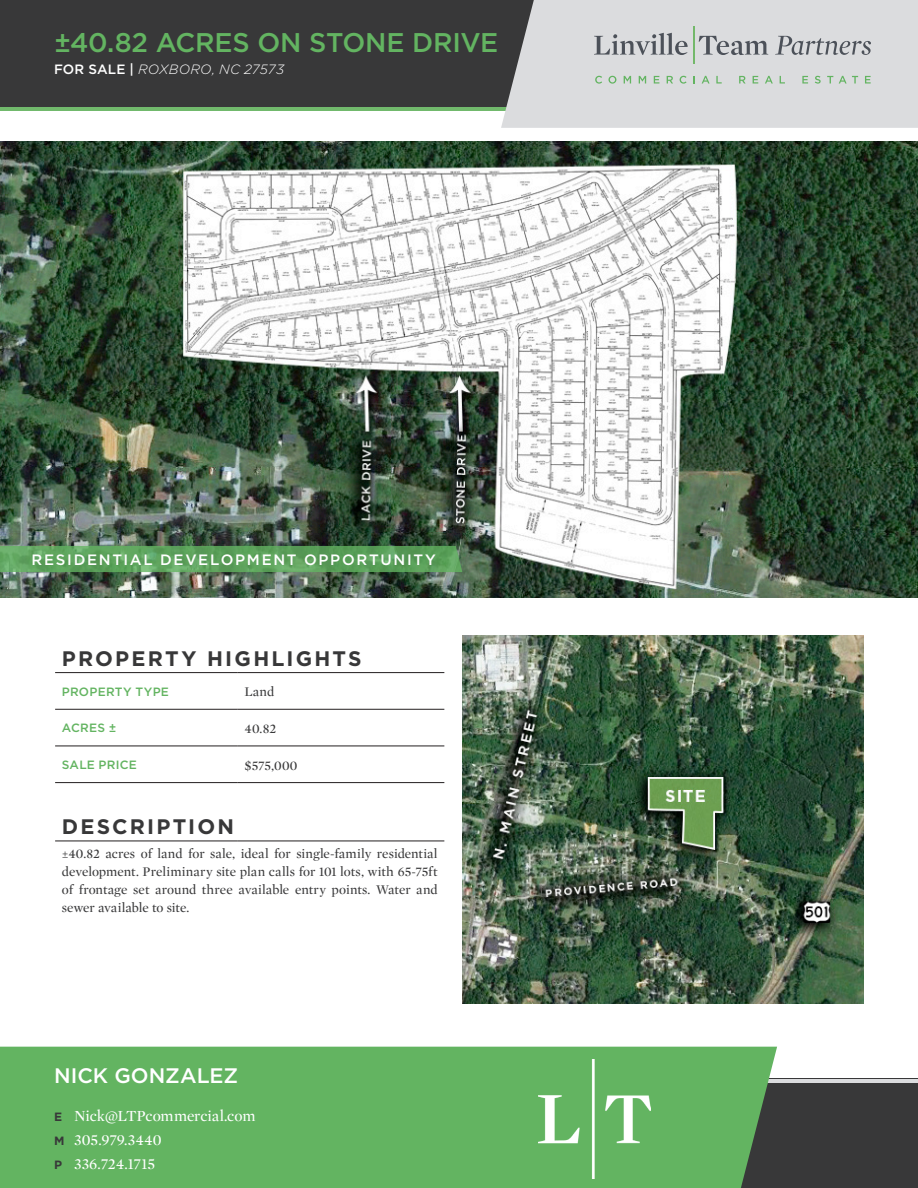
<style>
.page{position:relative;width:918px;height:1188px;background:#fff}
.page>*{position:absolute;margin:0;border:0;box-sizing:border-box;transform-origin:0 0}
.t1{font:500 27px "Gotham";letter-spacing:-.01em;color:#63b461}
.t2{font:700 21px "Gotham";letter-spacing:.105em;color:#383839}
.t3{font:500 21px "Gotham";color:#fff}
.t4{font:15.75px/24px "Mercury Display";letter-spacing:-.005em;color:#fff}
.t5{font:500 15px "Gotham";letter-spacing:.115em;color:#fff}
.t6{font:13.5px/18px "Mercury Display";color:#383839;text-align:justify}
.t7{font:italic 300 13.5px "Gotham";letter-spacing:.015em;color:#fff}
.t8{font:500 12px "Gotham";letter-spacing:.02em;color:#63b461}
.s1{font-weight:500;font-style:normal}
.s2{font-family:"Gotham";font-weight:700;font-size:12px;color:#383839}
</style>
<div class="page">
<div style="left:0;top:1079px;width:918px;height:109px;background:#383839"></div>
<div style="left:0;top:0;width:918px;height:110px;background:#383839"></div>
<hr style="left:0;top:107px;width:918px;height:3px;background:#71b96c">
<div style="left:501px;top:0;width:417px;height:128px;background:#dbdcde"></div>
<svg style="left:594px;top:33px;width:94px;height:22px;background:#b1b3b7"></svg>
<hr style="left:693px;top:26px;width:1px;height:38px;background:#73b86a">
<svg style="left:699px;top:36px;width:69px;height:19px"></svg>
<svg style="left:775px;top:36px;width:96px;height:19px;background:#b5b7ba"></svg>
<svg style="left:595px;top:76px;width:7px;height:8px"></svg>
<svg style="left:608px;top:76px;width:8px;height:8px"></svg>
<svg style="left:624px;top:76px;width:7px;height:8px"></svg>
<svg style="left:639px;top:76px;width:7px;height:8px"></svg>
<svg style="left:654px;top:76px;width:5px;height:8px"></svg>
<svg style="left:667px;top:76px;width:6px;height:8px"></svg>
<svg style="left:680px;top:76px;width:7px;height:8px"></svg>
<svg style="left:693px;top:76px;width:2px;height:8px"></svg>
<svg style="left:702px;top:76px;width:8px;height:8px"></svg>
<svg style="left:716px;top:76px;width:6px;height:8px"></svg>
<svg style="left:739px;top:76px;width:7px;height:8px"></svg>
<svg style="left:753px;top:76px;width:5px;height:8px"></svg>
<svg style="left:765px;top:76px;width:8px;height:8px"></svg>
<svg style="left:780px;top:76px;width:5px;height:8px"></svg>
<svg style="left:802px;top:76px;width:6px;height:8px"></svg>
<svg style="left:815px;top:76px;width:6px;height:8px"></svg>
<svg style="left:827px;top:76px;width:6px;height:8px"></svg>
<svg style="left:839px;top:76px;width:19px;height:8px"></svg>
<svg style="left:865px;top:76px;width:6px;height:8px"></svg>
<hr style="left:0;top:1079px;width:918px;height:3px;background:#dbdcde">
<div style="left:0;top:1047px;width:777px;height:141px;background:#63b461"></div>
<img style="left:0;top:142px;width:918px;height:455px">
<img style="left:539px;top:1059px;width:111px;height:120px">
<img style="left:462px;top:636px;width:402px;height:368px">
<hr style="left:55px;top:709px;width:183px;height:1px;background:#231f20">
<hr style="left:238px;top:709px;width:206px;height:1px;background:#231f20">
<hr style="left:55px;top:746px;width:183px;height:1px;background:#231f20">
<hr style="left:238px;top:746px;width:206px;height:1px;background:#231f20">
<hr style="left:55px;top:782px;width:183px;height:1px;background:#231f20">
<hr style="left:238px;top:782px;width:206px;height:1px;background:#231f20">
<hr style="left:55px;top:672px;width:183px;height:1px;background:#231f20">
<hr style="left:238px;top:672px;width:206px;height:1px;background:#231f20">
<hr style="left:55px;top:841px;width:183px;height:1px;background:#231f20">
<hr style="left:238px;top:841px;width:206px;height:1px;background:#231f20">
<svg style="left:0;top:546px;width:462px;height:26px;background:#5da25d"></svg>
<h1 class="t1" style="left:54px;top:25px;width:446px">±40.82 ACRES ON STONE DRIVE</h1>
<p class="t7" style="left:54px;top:61px;width:232px"><span class="s1">FOR SALE |</span> ROXBORO, NC 27573</p>
<p class="t5" style="left:32px;top:550px;width:406px">RESIDENTIAL DEVELOPMENT OPPORTUNITY</p>
<p class="t2" style="left:62px;top:644px;width:301px">PROPERTY HIGHLIGHTS</p>
<p class="t8" style="left:62px;top:684px;width:109px">PROPERTY TYPE</p>
<p class="t6" style="left:245px;top:682px;width:31px">Land</p>
<p class="t8" style="left:62px;top:720px;width:56px">ACRES ±</p>
<p class="t6" style="left:245px;top:719px;width:33px">40.82</p>
<p class="t8" style="left:62px;top:757px;width:77px">SALE PRICE</p>
<p class="t6" style="left:245px;top:756px;width:55px">$575,000</p>
<p class="t2" style="left:62px;top:813px;width:174px">DESCRIPTION</p>
<p class="t6" style="left:62px;top:845px;width:377px">±40.82 acres of land for sale, ideal for single-family residential development. Preliminary site plan calls for 101 lots, with 65-75ft of frontage set around three available entry points. Water and sewer available to site.</p>
<p class="t3" style="left:54px;top:1062px;width:186px">NICK GONZALEZ</p>
<p class="t4" style="left:54px;top:1103px;width:203px"><span class="s2">E</span> Nick@LTPcommercial.com<br><span class="s2">M</span> 305.979.3440<br><span class="s2">P</span> 336.724.1715</p>
</div>
